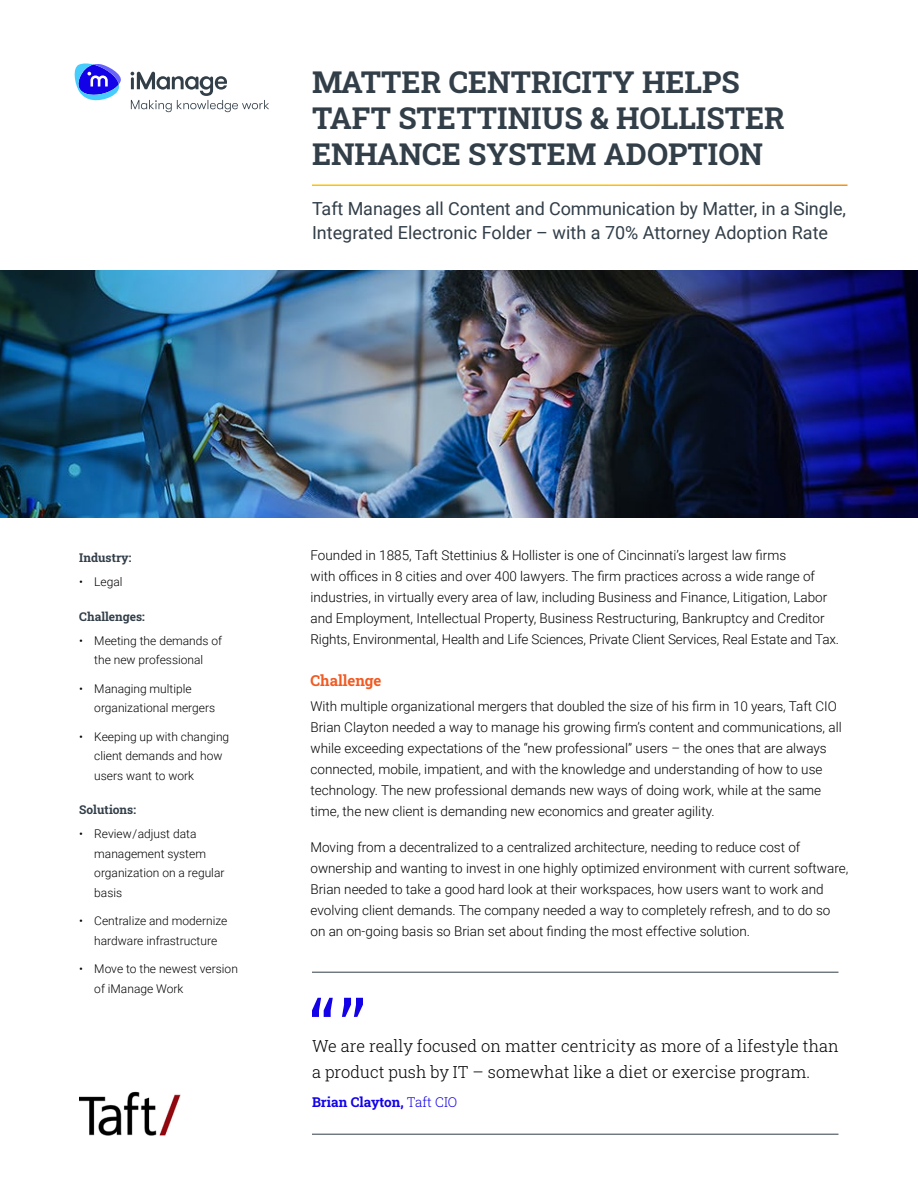
<style>
.page{position:relative;width:918px;height:1188px;background:#fff}
.page>*{position:absolute;margin:0;border:0;box-sizing:border-box;transform-origin:0 0}
.t1{font:700 30px/36px "Roboto Slab";color:#323e48}
.t2{font:18px/24px "Roboto";letter-spacing:-.005em;color:#323e48}
.t3{font:300 16.5px/25.5px "Roboto Slab";color:#000}
.t4{font:700 15px "Roboto Slab";color:#f15a22}
.t5{font:300 13.5px/21px "Roboto";color:#000}
.t6{font:700 13.5px "Roboto Slab";color:#1302e7}
.t7{font:300 12px/19.5px "Roboto";color:#000}
.t8{font:700 12px "Roboto Slab";color:#323e48}
.s1{font-weight:300}
</style>
<div class="page">
<svg style="left:74px;top:63px;width:47px;height:38px"></svg>
<svg style="left:131px;top:72px;width:138px;height:40px"></svg>
<img style="left:0;top:270px;width:918px;height:248px">
<img style="left:80px;top:1091px;width:101px;height:45px">
<svg style="left:312px;top:998px;width:51px;height:19px"></svg>
<hr style="left:312px;top:972px;width:526px;height:1px;background:#323e48">
<hr style="left:312px;top:1134px;width:526px;height:1px;background:#323e48">
<h1 class="t1" style="left:312px;top:64px;width:474px">MATTER CENTRICITY HELPS<br>TAFT STETTINIUS &amp; HOLLISTER<br>ENHANCE SYSTEM ADOPTION</h1>
<h2 class="t2" style="left:312px;top:196px;width:536px">Taft Manages all Content and Communication by Matter, in a Single,<br>Integrated Electronic Folder – with a 70% Attorney Adoption Rate</h2>
<p class="t8" style="left:79px;top:550px;width:54px">Industry:</p>
<p class="t7" style="left:79px;top:572px;width:45px">• Legal</p>
<p class="t8" style="left:79px;top:608px;width:67px">Challenges:</p>
<p class="t7" style="left:79px;top:630px;width:144px;text-align:center">• Meeting the demands of the new professional</p>
<p class="t7" style="left:94px;top:678px;width:122px;text-indent:-15px">• Managing multiple organizational mergers</p>
<p class="t7" style="left:94px;top:726px;width:136px;text-indent:-15px">• Keeping up with changing client demands and how users want to work</p>
<p class="t8" style="left:79px;top:802px;width:58px">Solutions:</p>
<p class="t7" style="left:94px;top:824px;width:132px;text-indent:-15px">• Review/adjust data management system organization on a regular basis</p>
<p class="t7" style="left:79px;top:911px;width:150px;text-align:center">• Centralize and modernize hardware infrastructure</p>
<p class="t7" style="left:94px;top:959px;width:145px;text-indent:-15px">• Move to the newest version of iManage Work</p>
<p class="t5" style="left:310px;top:544px;width:530px">Founded in 1885, Taft Stettinius &amp; Hollister is one of Cincinnati’s largest law firms<br>with offices in 8 cities and over 400 lawyers. The firm practices across a wide range of industries, in virtually every area of law, including Business and Finance, Litigation, Labor and Employment, Intellectual Property, Business Restructuring, Bankruptcy and Creditor Rights, Environmental, Health and Life Sciences, Private Client Services, Real Estate and Tax.</p>
<p class="t4" style="left:310px;top:670px;width:73px">Challenge</p>
<p class="t5" style="left:310px;top:696px;width:533px">With multiple organizational mergers that doubled the size of his firm in 10 years, Taft CIO Brian Clayton needed a way to manage his growing firm’s content and communications, all while exceeding expectations of the “new professional” users – the ones that are always connected, mobile, impatient, and with the knowledge and understanding of how to use technology. The new professional demands new ways of doing work, while at the same time, the new client is demanding new economics and greater agility.</p>
<p class="t5" style="left:310px;top:837px;width:539px">Moving from a decentralized to a centralized architecture, needing to reduce cost of ownership and wanting to invest in one highly optimized environment with current software, Brian needed to take a good hard look at their workspaces, how users want to work and evolving client demands. The company needed a way to completely refresh, and to do so on an on-going basis so Brian set about finding the most effective solution.</p>
<p class="t3" style="left:312px;top:1033px;width:528px">We are really focused on matter centricity as more of a lifestyle than a product push by IT – somewhat like a diet or exercise program.</p>
<p class="t6" style="left:312px;top:1093px;width:147px">Brian Clayton, <span class="s1">Taft CIO</span></p>
</div>
